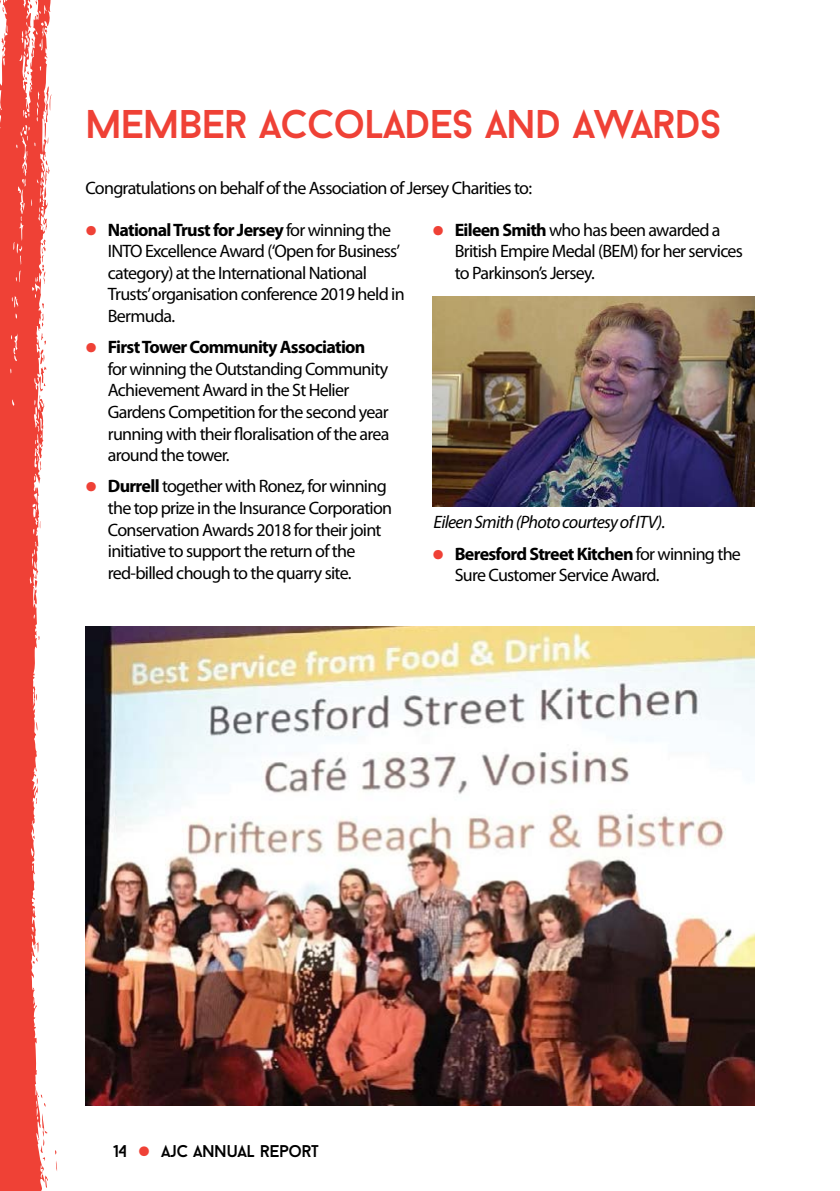
<style>
.page{position:relative;width:840px;height:1191px;background:#fff}
.page>*{position:absolute;margin:0;border:0;box-sizing:border-box;transform-origin:0 0}
.t1{font:40px "Baron Neue";letter-spacing:-.03em;color:#ef4136}
.t2{font:18px/21.6px "Myriad Pro";letter-spacing:-.04em;color:#000}
.t3{font:italic 18px "Myriad Pro";letter-spacing:-.04em;color:#000}
.t4{font:17px "Baron Neue";letter-spacing:-.03em;color:#000}
.s1{font-weight:700;font-size:36px;color:#ef4136}
.s2{font-weight:700}
.s3{font-size:45px;color:#ef4136}
</style>
<div class="page">
<svg style="left:0;top:0;width:51px;height:1191px;fill:#ef4136"></svg>
<svg style="left:30px;top:0;width:7px;height:9px"></svg>
<svg style="left:25px;top:71px;width:4px;height:10px"></svg>
<svg style="left:44px;top:86px;width:8px;height:58px"></svg>
<svg style="left:44px;top:160px;width:6px;height:38px"></svg>
<svg style="left:42px;top:239px;width:4px;height:45px"></svg>
<svg style="left:41px;top:314px;width:3px;height:13px"></svg>
<svg style="left:40px;top:333px;width:6px;height:53px"></svg>
<svg style="left:39px;top:461px;width:3px;height:9px"></svg>
<svg style="left:39px;top:521px;width:2px;height:7px"></svg>
<svg style="left:34px;top:574px;width:3px;height:14px"></svg>
<svg style="left:40px;top:1113px;width:7px;height:47px"></svg>
<img style="left:432px;top:296px;width:322px;height:210px">
<img style="left:85px;top:626px;width:669px;height:480px">
<h1 class="t1" style="left:85px;top:99px;width:637px">MEMBER ACCOLADES AND AWARDS</h1>
<p class="t2" style="left:85px;top:177px;width:448px">Congratulations on behalf of the Association of Jersey Charities to:</p>
<p class="t2" style="left:108px;top:218px;width:298px;text-indent:-23px"><span class="s1">•</span> <span class="s2">National Trust for Jersey</span> for winning the INTO Excellence Award (‘Open for Business’ category) at the International National Trusts’organisation conference 2019 held in Bermuda.</p>
<p class="t2" style="left:108px;top:336px;width:283px;text-indent:-23px"><span class="s1">•</span> <span class="s2">First Tower Community Association<br></span>for winning the Outstanding Community Achievement Award in the St Helier Gardens Competition for the second year running with their floralisation of the area around the tower.</p>
<p class="t2" style="left:108px;top:475px;width:286px;text-indent:-23px"><span class="s1">•</span> <span class="s2">Durrell</span> together with Ronez, for winning the top prize in the Insurance Corporation Conservation Awards 2018 for their joint initiative to support the return of the red-billed chough to the quarry site.</p>
<p class="t2" style="left:454px;top:218px;width:290px;text-indent:-23px"><span class="s1">•</span> <span class="s2">Eileen Smith</span> who has been awarded a<br>British Empire Medal (BEM) for her services to Parkinson’s Jersey.</p>
<p class="t3" style="left:433px;top:511px;width:233px">Eileen Smith (Photo courtesy of ITV).</p>
<p class="t2" style="left:454px;top:542px;width:287px;text-indent:-23px"><span class="s1">•</span> <span class="s2">Beresford Street Kitchen</span> for winning the<br>Sure Customer Service Award.</p>
<p class="t4" style="left:113px;top:1140px;width:15px">14</p>
<p class="t4" style="left:137px;top:1140px;width:182px"><span class="s3">•</span> AJC ANNUAL REPORT</p>
</div>
